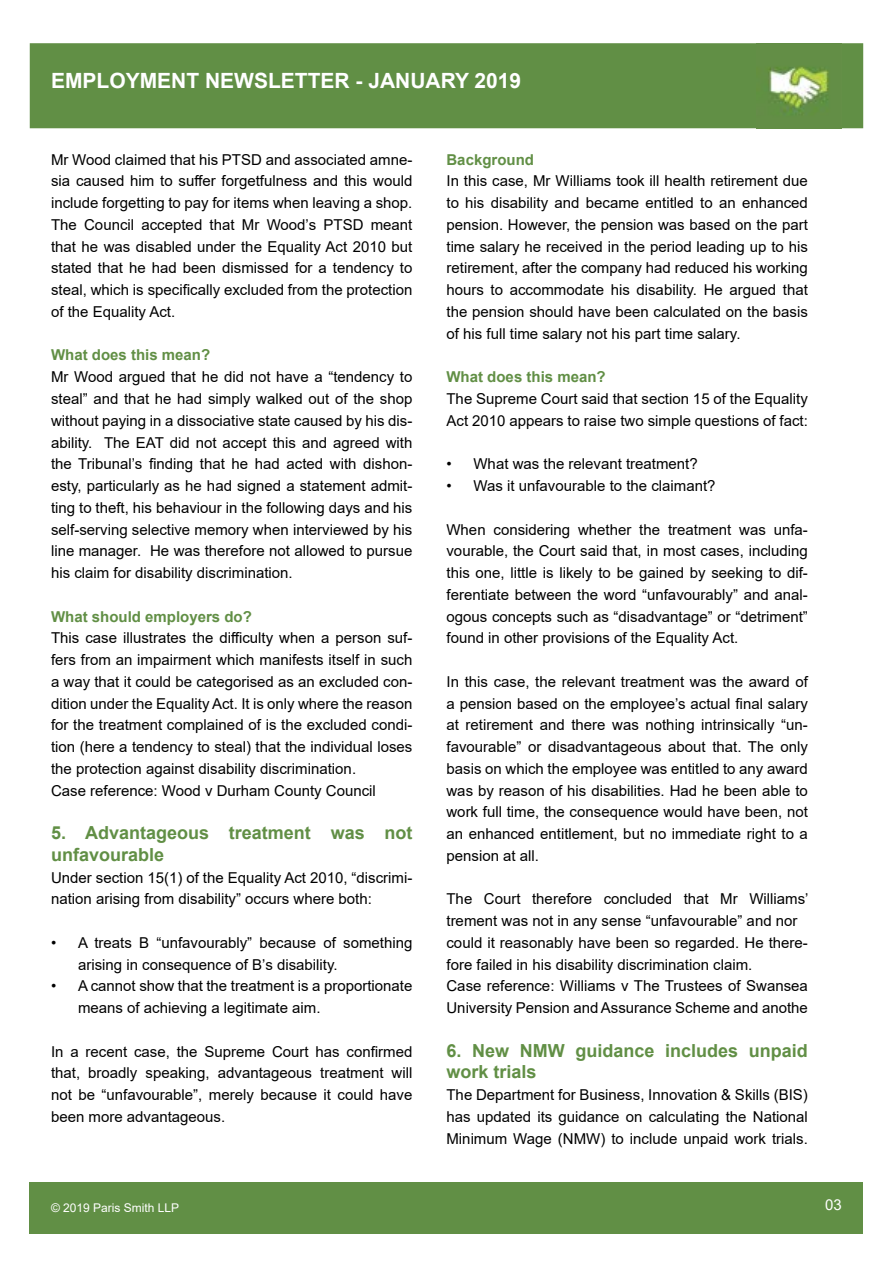
<style>
.page{position:relative;width:893px;height:1263px;background:#fff}
.page>*{position:absolute;margin:0;border:0;box-sizing:border-box;transform-origin:0 0}
.t1{font:700 21px "Arial";color:#fff}
.t2{font:700 18px/21.8px "Arial";color:#618f45}
.t3{font:15px/21.8px "Arial";color:#000;text-align:justify}
.t4{font:700 15px "Arial";color:#618f45}
.t5{font:15px "Arial";color:#fff}
.t6{font:12px "Arial";color:#fff}
</style>
<div class="page">
<div style="left:30px;top:1182px;width:833px;height:51px;background:#618f45"></div>
<div style="left:30px;top:43px;width:833px;height:85px;background:#618f45;border:2px solid #618f45"></div>
<img style="left:757px;top:43px;width:85px;height:85px">
<h1 class="t1" style="left:51px;top:66px;width:472px">EMPLOYMENT NEWSLETTER - JANUARY 2019</h1>
<p class="t3" style="left:51px;top:148px;width:363px">Mr Wood claimed that his PTSD and associated amne&shy;sia caused him to suffer forgetfulness and this would include forgetting to pay for items when leaving a shop.<br>The Council accepted that Mr Wood’s PTSD meant that he was disabled under the Equality Act 2010 but stated that he had been dismissed for a tendency to steal, which is specifically excluded from the protection of the Equality Act.</p>
<p class="t4" style="left:51px;top:345px;width:161px">What does this mean?</p>
<p class="t3" style="left:51px;top:366px;width:363px">Mr Wood argued that he did not have a “tendency to steal” and that he had simply walked out of the shop without paying in a dissociative state caused by his dis&shy;ability. The EAT did not accept this and agreed with the Tribunal’s finding that he had acted with dishon&shy;esty, particularly as he had signed a statement admit&shy;ting to theft, his behaviour in the following days and his self-serving selective memory when interviewed by his line manager. He was therefore not allowed to pursue his claim for disability discrimination.</p>
<p class="t4" style="left:51px;top:606px;width:202px">What should employers do?</p>
<p class="t3" style="left:51px;top:627px;width:363px;text-align:left">This case illustrates the difficulty when a person suf&shy;fers from an impairment which manifests itself in such a way that it could be categorised as an excluded con&shy;dition under the Equality Act. It is only where the reason for the treatment complained of is the excluded condi&shy;tion (here a tendency to steal) that the individual loses the protection against disability discrimination.<br>Case reference: Wood v Durham County Council</p>
<p class="t2" style="left:51px;top:822px;width:363px">5. Advantageous treatment was not unfavourable</p>
<p class="t3" style="left:51px;top:866px;width:363px">Under section 15(1) of the Equality Act 2010, “discrimi&shy;nation arising from disability” occurs where both:</p>
<p class="t3" style="left:78px;top:931px;width:336px;text-indent:-27px">• A treats B “unfavourably” because of something arising in consequence of B’s disability.</p>
<p class="t3" style="left:78px;top:975px;width:336px;text-indent:-27px">• A cannot show that the treatment is a proportionate means of achieving a legitimate aim.</p>
<p class="t3" style="left:51px;top:1040px;width:363px">In a recent case, the Supreme Court has confirmed that, broadly speaking, advantageous treatment will not be “unfavourable”, merely because it could have been more advantageous.</p>
<p class="t4" style="left:446px;top:149px;width:89px">Background</p>
<p class="t3" style="left:446px;top:170px;width:363px">In this case, Mr Williams took ill health retirement due to his disability and became entitled to an enhanced pension. However, the pension was based on the part time salary he received in the period leading up to his retirement, after the company had reduced his working hours to accommodate his disability. He argued that the pension should have been calculated on the basis of his full time salary not his part time salary.</p>
<p class="t4" style="left:446px;top:366px;width:161px">What does this mean?</p>
<p class="t3" style="left:446px;top:388px;width:363px">The Supreme Court said that section 15 of the Equality<br>Act 2010 appears to raise two simple questions of fact:</p>
<p class="t3" style="left:446px;top:453px;width:253px">• What was the relevant treatment?</p>
<p class="t3" style="left:446px;top:475px;width:271px">• Was it unfavourable to the claimant?</p>
<p class="t3" style="left:446px;top:518px;width:363px">When considering whether the treatment was unfa&shy;vourable, the Court said that, in most cases, including this one, little is likely to be gained by seeking to dif&shy;ferentiate between the word “unfavourably” and anal&shy;ogous concepts such as “disadvantage” or “detriment” found in other provisions of the Equality Act.</p>
<p class="t3" style="left:446px;top:670px;width:363px">In this case, the relevant treatment was the award of a pension based on the employee’s actual final salary at retirement and there was nothing intrinsically “un&shy;favourable” or disadvantageous about that. The only basis on which the employee was entitled to any award was by reason of his disabilities. Had he been able to work full time, the consequence would have been, not an enhanced entitlement, but no immediate right to a pension at all.</p>
<p class="t3" style="left:446px;top:888px;width:363px;text-align:left">The Court therefore concluded that Mr Williams’ trement was not in any sense “unfavourable” and nor could it reasonably have been so regarded. He there&shy;fore failed in his disability discrimination claim.<br>Case reference: Williams v The Trustees of Swansea University Pension and Assurance Scheme and anothe</p>
<p class="t2" style="left:446px;top:1039px;width:363px">6. New NMW guidance includes unpaid work trials</p>
<p class="t3" style="left:446px;top:1084px;width:363px">The Department for Business, Innovation &amp; Skills (BIS) has updated its guidance on calculating the National Minimum Wage (NMW) to include unpaid work trials.</p>
<p class="t6" style="left:51px;top:1200px;width:130px">© 2019 Paris Smith LLP</p>
<p class="t5" style="left:825px;top:1194px;width:18px">03</p>
</div>
